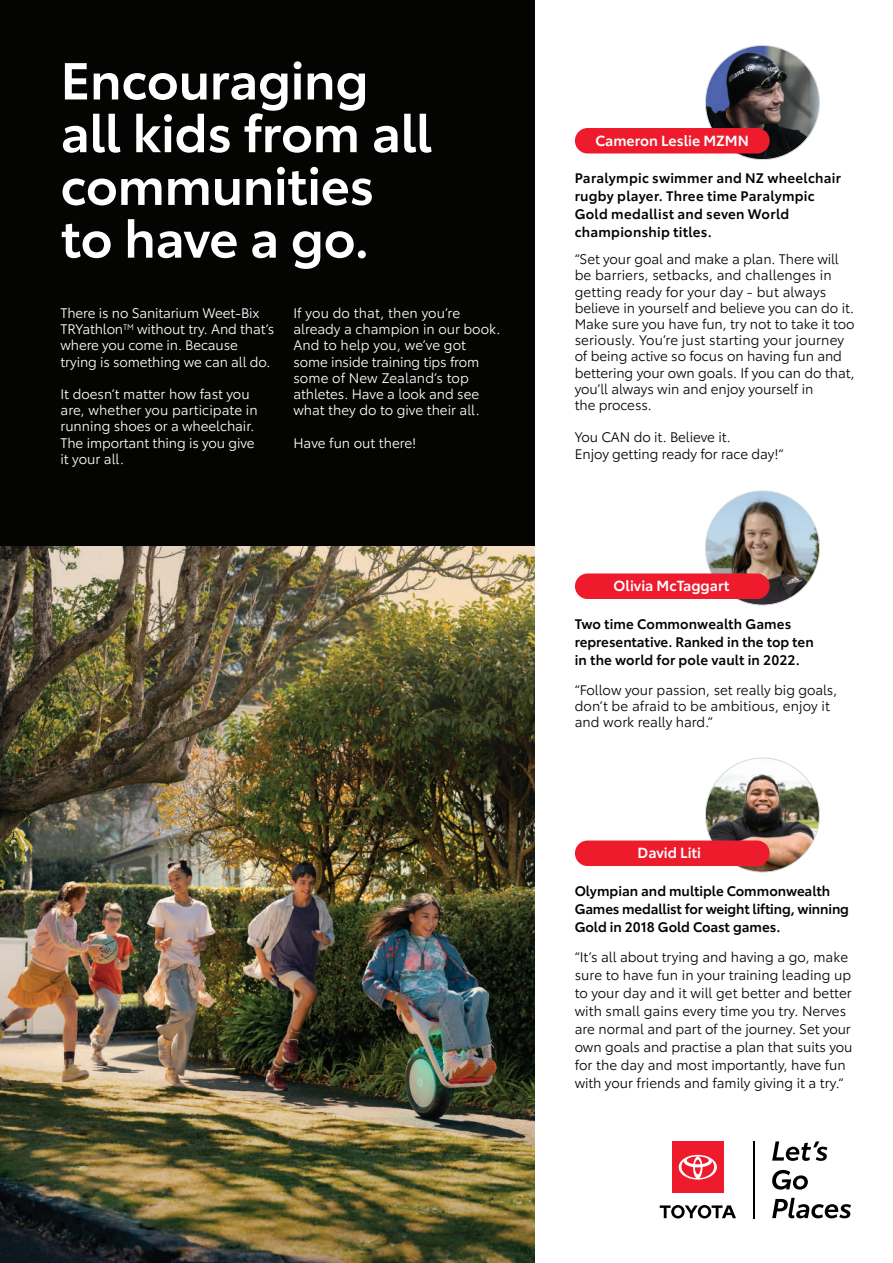
<style>
.page{position:relative;width:893px;height:1263px;background:#fff}
.page>*{position:absolute;margin:0;border:0;box-sizing:border-box;transform-origin:0 0}
.t1{font:600 51.15px/52.7px "Toyota Type";letter-spacing:-.01em;color:#fff}
.t2{font:600 14.25px "Toyota Type";color:#fff}
.t3{font:13.5px/16.2px "Toyota Type";letter-spacing:-.005em;color:#040503}
.t4{font:13.5px/16.2px "Toyota Type";letter-spacing:-.005em;color:#fff}
.t5{font:600 13.5px/18px "Toyota Type";letter-spacing:.005em;color:#040503}
</style>
<div class="page">
<div style="left:0;top:0;width:535px;height:1263px;background:#040503"></div>
<img style="left:0;top:546px;width:535px;height:717px">
<img style="left:705px;top:45px;width:114px;height:115px;border-radius:57px">
<img style="left:705px;top:491px;width:114px;height:114px;border-radius:57px">
<img style="left:705px;top:758px;width:114px;height:114px;border-radius:57px">
<div style="left:575px;top:128px;width:195px;height:25px;background:#ee1b2d;border-radius:13px"></div>
<svg style="left:660px;top:1205px;width:76px;height:13px"></svg>
<div style="left:672px;top:1142px;width:51px;height:51px;background:#ee1b2d"></div>
<svg style="left:679px;top:1155px;width:38px;height:24px"></svg>
<svg style="left:772px;top:1141px;width:55px;height:20px"></svg>
<svg style="left:772px;top:1170px;width:36px;height:19px"></svg>
<svg style="left:772px;top:1198px;width:79px;height:20px"></svg>
<hr style="left:753px;top:1141px;width:2px;height:77px;background:#000">
<div style="left:575px;top:573px;width:195px;height:26px;background:#ee1b2d;border-radius:13px"></div>
<div style="left:575px;top:840px;width:195px;height:26px;background:#ee1b2d;border-radius:13px"></div>
<h1 class="t1" style="left:60px;top:50px;width:373px">Encouraging all kids from all communities to have a go.</h1>
<p class="t4" style="left:60px;top:304px;width:215px">There is no Sanitarium Weet-Bix<br>TRYathlon<sup>TM</sup> without try. And that’s where you come in. Because trying is something we can all do.</p>
<p class="t4" style="left:60px;top:385px;width:199px">It doesn’t matter how fast you are, whether you participate in running shoes or a wheelchair.<br>The important thing is you give it your all.</p>
<p class="t4" style="left:293px;top:304px;width:208px">If you do that, then you’re already a champion in our book.<br>And to help you, we’ve got some inside training tips from some of New Zealand’s top athletes. Have a look and see what they do to give their all.</p>
<p class="t4" style="left:293px;top:434px;width:125px">Have fun out there!</p>
<p class="t2" style="left:596px;top:130px;width:155px">Cameron Leslie MZMN</p>
<p class="t5" style="left:575px;top:168px;width:268px">Paralympic swimmer and NZ wheelchair rugby player. Three time Paralympic<br>Gold medallist and seven World championship titles.</p>
<p class="t3" style="left:575px;top:250px;width:282px">“Set your goal and make a plan. There will be barriers, setbacks, and challenges in getting ready for your day - but always believe in yourself and believe you can do it.<br>Make sure you have fun, try not to take it too seriously. You’re just starting your journey of being active so focus on having fun and bettering your own goals. If you can do that, you’ll always win and enjoy yourself in<br>the process.</p>
<p class="t3" style="left:575px;top:428px;width:211px">You CAN do it. Believe it.<br>Enjoy getting ready for race day!“</p>
<p class="t2" style="left:614px;top:575px;width:117px">Olivia McTaggart</p>
<p class="t5" style="left:575px;top:613px;width:241px">Two time Commonwealth Games representative. Ranked in the top ten in the world for pole vault in 2022.</p>
<p class="t3" style="left:575px;top:681px;width:264px">“Follow your passion, set really big goals, don’t be afraid to be ambitious, enjoy it and work really hard.”</p>
<p class="t2" style="left:638px;top:842px;width:65px">David Liti</p>
<p class="t5" style="left:575px;top:880px;width:276px">Olympian and multiple Commonwealth<br>Games medallist for weight lifting, winning<br>Gold in 2018 Gold Coast games.</p>
<p class="t3" style="left:575px;top:947px;width:279px;line-height:18px">“It’s all about trying and having a go, make sure to have fun in your training leading up to your day and it will get better and better with small gains every time you try. Nerves are normal and part of the journey. Set your own goals and practise a plan that suits you for the day and most importantly, have fun with your friends and family giving it a try.“</p>
</div>
